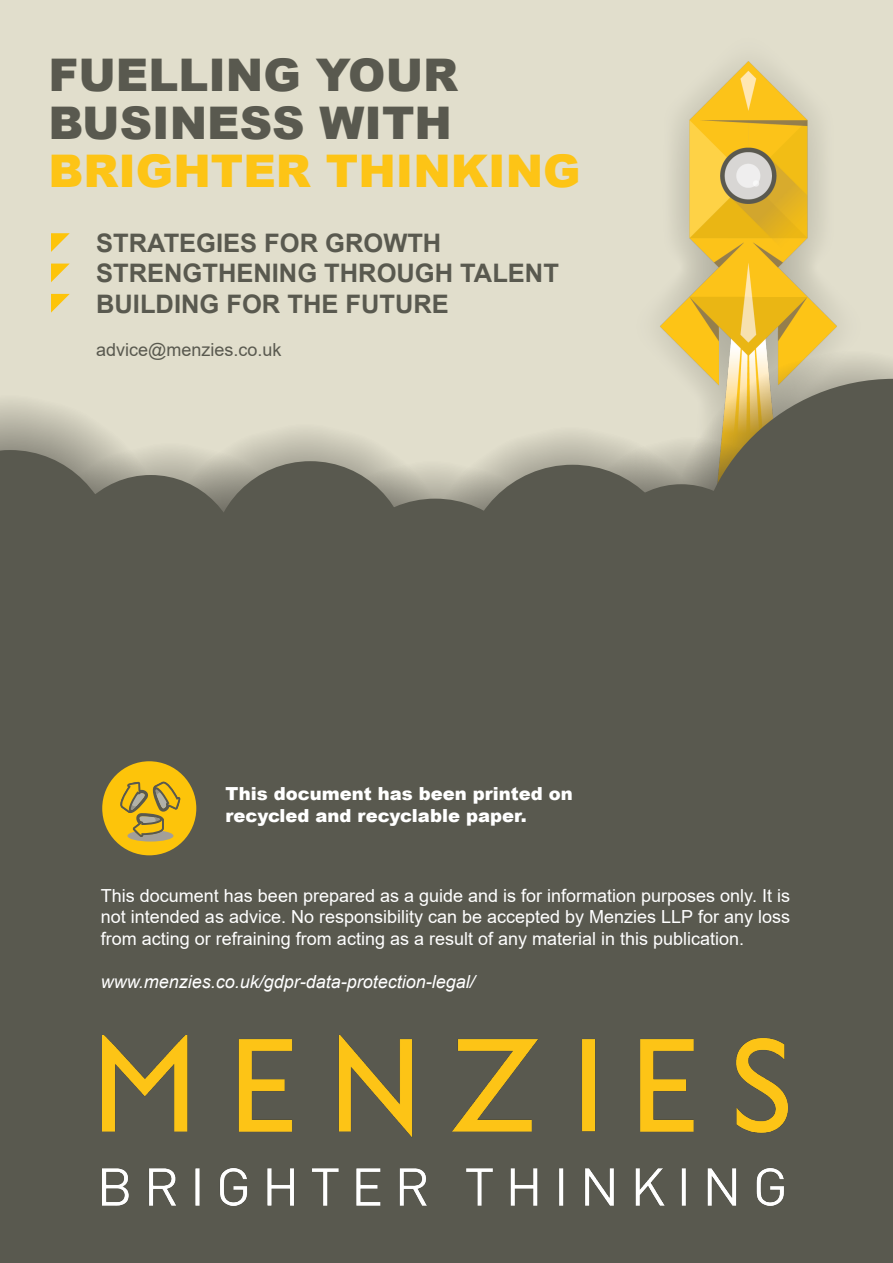
<style>
.page{position:relative;width:893px;height:1263px;background:#fff}
.page>*{position:absolute;margin:0;border:0;box-sizing:border-box;transform-origin:0 0}
.t1{font:900 45px/48px "Arial";color:#59594f}
.t2{font:900 45px "Arial";color:#fdc416}
.t3{font:700 25.5px/30.6px "Arial";color:#59594f}
.t4{font:18px/21.6px "Arial";color:#fff;text-align:justify}
.t5{font:900 18px/21.6px "Arial";color:#fff}
.t6{font:italic 18px "Arial";color:#fff}
.t7{font:18px "Arial";color:#59594f}
</style>
<div class="page">
<div style="left:0;top:0;width:893px;height:531px;background:#e1decc"></div>
<img style="left:659px;top:61px;width:179px;height:292px">
<div style="left:156px;top:423px;width:299px;height:297px;background:#3d3c36;opacity:.75"></div>
<div style="left:283px;top:460px;width:298px;height:297px;background:#3d3c36;opacity:.75"></div>
<div style="left:421px;top:426px;width:298px;height:297px;background:#3d3c36;opacity:.75"></div>
<div style="left:563px;top:436px;width:251px;height:250px;background:#3d3c36;opacity:.75"></div>
<div style="left:672px;top:350px;width:221px;height:361px;background:#3d3c36;opacity:.75"></div>
<div style="left:0;top:394px;width:169px;height:318px;background:#3d3c36;opacity:.75"></div>
<svg style="left:0;top:450px;width:137px;height:114px"></svg>
<div style="left:60px;top:475px;width:181px;height:185px;background:#59594f;border-radius:50%"></div>
<div style="left:211px;top:461px;width:198px;height:198px;background:#59594f;border-radius:50%"></div>
<div style="left:332px;top:499px;width:207px;height:207px;background:#59594f;border-radius:50%"></div>
<div style="left:464px;top:465px;width:217px;height:219px;background:#59594f;border-radius:50%"></div>
<svg style="left:695px;top:379px;width:198px;height:185px;fill:#59594f"></svg>
<div style="left:599px;top:484px;width:165px;height:165px;background:#59594f;border-radius:50%"></div>
<svg style="left:51px;top:233px;width:19px;height:19px"></svg>
<svg style="left:51px;top:264px;width:18px;height:18px"></svg>
<svg style="left:51px;top:294px;width:19px;height:19px"></svg>
<div style="left:0;top:564px;width:893px;height:699px;background:#59594f"></div>
<img style="left:102px;top:1035px;width:686px;height:170px">
<div style="left:102px;top:761px;width:94px;height:94px;background:#fdc40a;border-radius:50%"></div>
<svg style="left:120px;top:782px;width:60px;height:59px"></svg>
<h1 class="t1" style="left:48px;top:49px;width:411px">FUELLING YOUR<br>BUSINESS WITH</h1>
<h1 class="t2" style="left:48px;top:138px;width:534px">BRIGHTER THINKING</h1>
<h2 class="t3" style="left:96px;top:228px;width:464px">STRATEGIES FOR GROWTH<br>STRENGTHENING THROUGH TALENT<br>BUILDING FOR THE FUTURE</h2>
<p class="t7" style="left:96px;top:338px;width:187px">advice@menzies.co.uk</p>
<p class="t5" style="left:225px;top:782px;width:349px">This document has been printed on recycled and recyclable paper.</p>
<p class="t4" style="left:101px;top:884px;width:691px">This document has been prepared as a guide and is for information purposes only. It is not intended as advice. No responsibility can be accepted by Menzies LLP for any loss from acting or refraining from acting as a result of any material in this publication.</p>
<p class="t6" style="left:101px;top:970px;width:375px">www.menzies.co.uk/gdpr-data-protection-legal/</p>
</div>
